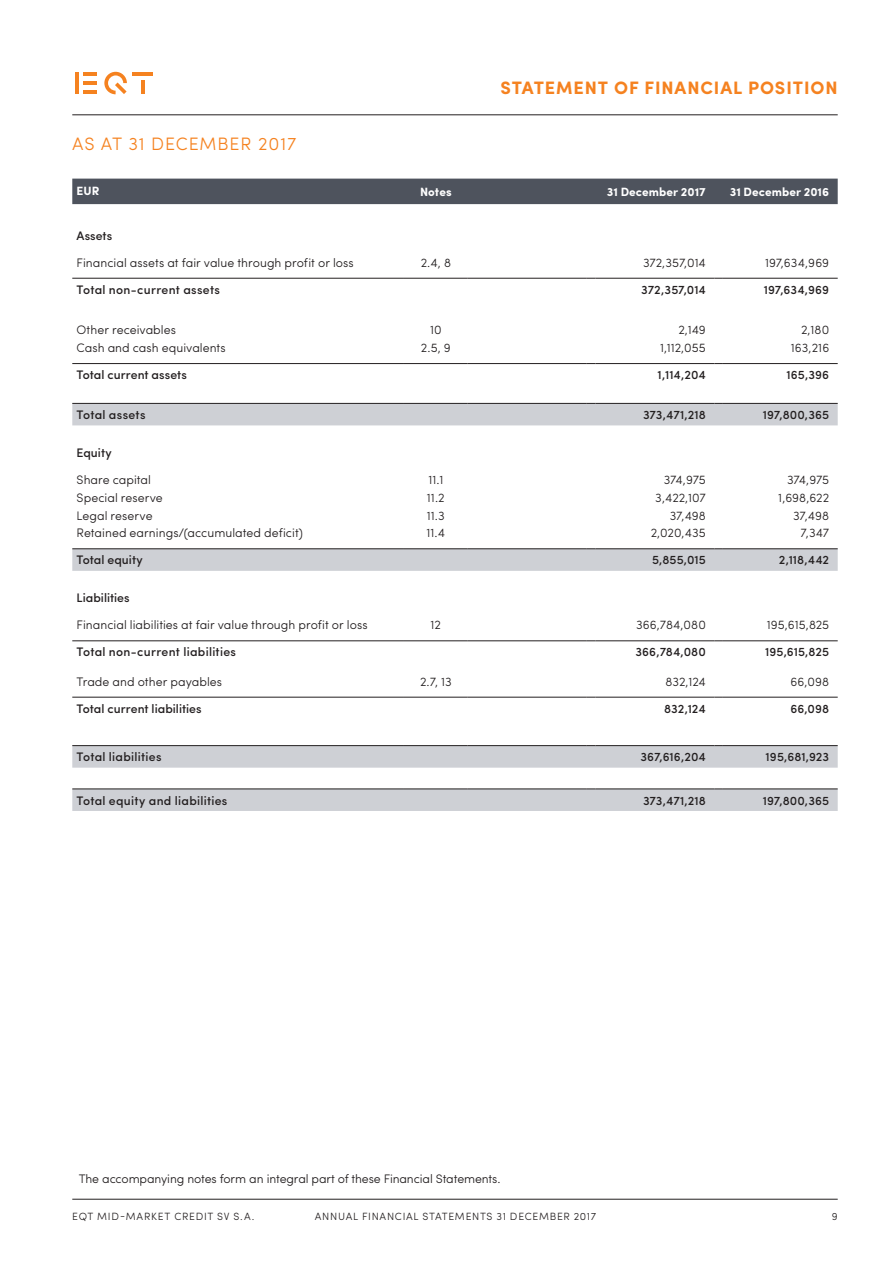
<style>
.page{position:relative;width:893px;height:1263px;background:#fff}
.page>*{position:absolute;margin:0;border:0;box-sizing:border-box;transform-origin:0 0}
.Rubrik_Fet_H{font:700 18px "Sofia Pro";letter-spacing:.05em;color:#f58220}
.Rubrik_Gemen_V{font:300 18px "Sofia Pro";letter-spacing:.05em;color:#f58220}
.Tabell_V{font:300 12.3px "Sofia Pro";color:#231f20}
.Summa_V{font:500 12.3px "Sofia Pro";letter-spacing:.015em;color:#231f20}
.Summa_H{font:500 12.3px "Sofia Pro";letter-spacing:.005em;color:#231f20}
.Tabell_H{font:300 12.3px "Sofia Pro";color:#231f20}
.Bröd{font:300 12.3px "Sofia Pro";letter-spacing:-.01em;color:#231f20}
.Tabell_C{font:300 12.3px "Sofia Pro";color:#231f20}
.Tabell_huvud_H{font:700 12px "Sofia Pro";letter-spacing:.005em;color:#fff}
.Tabell_huvud_C{font:700 12px "Sofia Pro";letter-spacing:.005em;color:#fff}
.Tabell_huvud_V{font:700 12px "Sofia Pro";color:#fff}
.t1{font:300 10.5px "Sofia Pro";letter-spacing:.07em;color:#231f20}
</style>
<div class="page">
<hr style="left:72px;top:1199px;width:766px;height:1px;background:#231f20">
<hr style="left:72px;top:115px;width:766px;height:1px;background:#231f20">
<hr style="left:132px;top:72px;width:21px;height:4px;background:#f58220">
<hr style="left:83px;top:72px;width:13px;height:4px;background:#f58220">
<hr style="left:83px;top:81px;width:13px;height:4px;background:#f58220">
<hr style="left:83px;top:90px;width:13px;height:4px;background:#f58220">
<hr style="left:76px;top:72px;width:3px;height:22px;background:#f58220">
<hr style="left:141px;top:80px;width:4px;height:14px;background:#f58220">
<svg style="left:104px;top:72px;width:23px;height:22px"></svg>
<div style="left:72px;top:179px;width:766px;height:25px;background:#4e535d"></div>
<svg style="left:72px;top:404px;width:766px;height:364px"></svg>
<hr style="left:72px;top:403px;width:332px;height:1px;background:#231f20">
<hr style="left:404px;top:403px;width:64px;height:1px;background:#231f20">
<hr style="left:468px;top:403px;width:119px;height:1px;background:#231f20">
<hr style="left:595px;top:403px;width:119px;height:1px;background:#231f20">
<hr style="left:723px;top:403px;width:115px;height:1px;background:#231f20">
<div style="left:72px;top:789px;width:766px;height:22px;background:#ced0d5"></div>
<hr style="left:723px;top:789px;width:115px;height:1px;background:#231f20">
<hr style="left:72px;top:745px;width:332px;height:1px;background:#231f20">
<hr style="left:404px;top:745px;width:64px;height:1px;background:#231f20">
<hr style="left:468px;top:745px;width:119px;height:1px;background:#231f20">
<hr style="left:595px;top:745px;width:119px;height:1px;background:#231f20">
<hr style="left:723px;top:745px;width:115px;height:1px;background:#231f20">
<hr style="left:72px;top:278px;width:332px;height:1px;background:#231f20">
<hr style="left:404px;top:278px;width:64px;height:1px;background:#231f20">
<hr style="left:468px;top:278px;width:119px;height:1px;background:#231f20">
<hr style="left:595px;top:278px;width:119px;height:1px;background:#231f20">
<hr style="left:723px;top:278px;width:115px;height:1px;background:#231f20">
<hr style="left:72px;top:363px;width:332px;height:1px;background:#231f20">
<hr style="left:404px;top:363px;width:64px;height:1px;background:#231f20">
<hr style="left:468px;top:363px;width:119px;height:1px;background:#231f20">
<hr style="left:595px;top:363px;width:119px;height:1px;background:#231f20">
<hr style="left:723px;top:363px;width:115px;height:1px;background:#231f20">
<hr style="left:72px;top:548px;width:332px;height:1px;background:#231f20">
<hr style="left:404px;top:548px;width:64px;height:1px;background:#231f20">
<hr style="left:468px;top:548px;width:119px;height:1px;background:#231f20">
<hr style="left:595px;top:548px;width:119px;height:1px;background:#231f20">
<hr style="left:723px;top:548px;width:115px;height:1px;background:#231f20">
<hr style="left:72px;top:640px;width:332px;height:1px;background:#231f20">
<hr style="left:404px;top:640px;width:64px;height:1px;background:#231f20">
<hr style="left:468px;top:640px;width:119px;height:1px;background:#231f20">
<hr style="left:595px;top:640px;width:119px;height:1px;background:#231f20">
<hr style="left:723px;top:640px;width:115px;height:1px;background:#231f20">
<hr style="left:72px;top:697px;width:332px;height:1px;background:#231f20">
<hr style="left:404px;top:697px;width:64px;height:1px;background:#231f20">
<hr style="left:468px;top:697px;width:119px;height:1px;background:#231f20">
<hr style="left:595px;top:697px;width:119px;height:1px;background:#231f20">
<hr style="left:723px;top:697px;width:115px;height:1px;background:#231f20">
<p class="Rubrik_Gemen_V" style="left:72px;top:130px;width:226px">AS AT 31 DECEMBER 2017</p>
<p class="Rubrik_Fet_H" style="left:500px;top:74px;width:339px">STATEMENT OF FINANCIAL POSITION</p>
<p class="Tabell_huvud_V" style="left:77px;top:181px;width:24px">EUR</p>
<p class="Tabell_huvud_C" style="left:420px;top:182px;width:33px">Notes</p>
<p class="Tabell_huvud_H" style="left:607px;top:182px;width:100px">31 December 2017</p>
<p class="Tabell_huvud_H" style="left:730px;top:182px;width:101px">31 December 2016</p>
<p class="Summa_V" style="left:77px;top:226px;width:37px">Assets</p>
<p class="Tabell_V" style="left:77px;top:253px;width:279px">Financial assets at fair value through profit or loss</p>
<p class="Tabell_C" style="left:421px;top:253px;width:32px">2.4, 8</p>
<p class="Tabell_H" style="left:643px;top:253px;width:64px">372,357,014</p>
<p class="Tabell_H" style="left:765px;top:253px;width:66px">197,634,969</p>
<p class="Summa_V" style="left:77px;top:280px;width:145px">Total non-current assets</p>
<p class="Summa_H" style="left:641px;top:280px;width:66px">372,357,014</p>
<p class="Summa_H" style="left:764px;top:280px;width:67px">197,634,969</p>
<p class="Tabell_V" style="left:77px;top:321px;width:101px">Other receivables</p>
<p class="Tabell_C" style="left:430px;top:321px;width:13px">10</p>
<p class="Tabell_H" style="left:678px;top:321px;width:29px">2,149</p>
<p class="Tabell_H" style="left:801px;top:321px;width:29px">2,180</p>
<p class="Tabell_V" style="left:77px;top:339px;width:151px">Cash and cash equivalents</p>
<p class="Tabell_C" style="left:421px;top:339px;width:31px">2.5, 9</p>
<p class="Tabell_H" style="left:660px;top:339px;width:47px">1,112,055</p>
<p class="Tabell_H" style="left:791px;top:339px;width:40px">163,216</p>
<p class="Summa_V" style="left:77px;top:366px;width:112px">Total current assets</p>
<p class="Summa_H" style="left:658px;top:366px;width:50px">1,114,204</p>
<p class="Summa_H" style="left:786px;top:366px;width:44px">165,396</p>
<p class="Summa_V" style="left:77px;top:406px;width:71px">Total assets</p>
<p class="Summa_H" style="left:643px;top:406px;width:64px">373,471,218</p>
<p class="Summa_H" style="left:763px;top:406px;width:68px">197,800,365</p>
<p class="Summa_V" style="left:77px;top:443px;width:37px">Equity</p>
<p class="Tabell_V" style="left:77px;top:471px;width:76px">Share capital</p>
<p class="Tabell_C" style="left:428px;top:471px;width:17px">11.1</p>
<p class="Tabell_H" style="left:664px;top:471px;width:44px">374,975</p>
<p class="Tabell_H" style="left:787px;top:471px;width:44px">374,975</p>
<p class="Tabell_V" style="left:77px;top:488px;width:88px">Special reserve</p>
<p class="Tabell_C" style="left:427px;top:488px;width:19px">11.2</p>
<p class="Tabell_H" style="left:655px;top:488px;width:52px">3,422,107</p>
<p class="Tabell_H" style="left:778px;top:488px;width:52px">1,698,622</p>
<p class="Tabell_V" style="left:77px;top:506px;width:78px">Legal reserve</p>
<p class="Tabell_C" style="left:427px;top:506px;width:20px">11.3</p>
<p class="Tabell_H" style="left:670px;top:506px;width:38px">37,498</p>
<p class="Tabell_H" style="left:793px;top:506px;width:38px">37,498</p>
<p class="Tabell_V" style="left:77px;top:524px;width:228px">Retained earnings/(accumulated deficit)</p>
<p class="Tabell_C" style="left:426px;top:524px;width:20px">11.4</p>
<p class="Tabell_H" style="left:651px;top:524px;width:57px">2,020,435</p>
<p class="Tabell_H" style="left:800px;top:524px;width:30px">7,347</p>
<p class="Summa_V" style="left:77px;top:551px;width:68px">Total equity</p>
<p class="Summa_H" style="left:652px;top:551px;width:55px">5,855,015</p>
<p class="Summa_H" style="left:779px;top:551px;width:52px">2,118,442</p>
<p class="Summa_V" style="left:77px;top:589px;width:55px">Liabilities</p>
<p class="Tabell_V" style="left:77px;top:616px;width:293px">Financial liabilities at fair value through profit or loss</p>
<p class="Tabell_C" style="left:431px;top:616px;width:12px">12</p>
<p class="Tabell_H" style="left:636px;top:616px;width:71px">366,784,080</p>
<p class="Tabell_H" style="left:767px;top:616px;width:64px">195,615,825</p>
<p class="Summa_V" style="left:77px;top:643px;width:161px">Total non-current liabilities</p>
<p class="Summa_H" style="left:636px;top:643px;width:72px">366,784,080</p>
<p class="Summa_H" style="left:765px;top:643px;width:66px">195,615,825</p>
<p class="Tabell_V" style="left:77px;top:672px;width:147px">Trade and other payables</p>
<p class="Tabell_C" style="left:420px;top:672px;width:33px">2.7, 13</p>
<p class="Tabell_H" style="left:666px;top:672px;width:42px">832,124</p>
<p class="Tabell_H" style="left:791px;top:672px;width:40px">66,098</p>
<p class="Summa_V" style="left:77px;top:699px;width:127px">Total current liabilities</p>
<p class="Summa_H" style="left:664px;top:699px;width:43px">832,124</p>
<p class="Summa_H" style="left:790px;top:699px;width:40px">66,098</p>
<p class="Summa_V" style="left:77px;top:748px;width:86px">Total liabilities</p>
<p class="Summa_H" style="left:640px;top:748px;width:67px">367,616,204</p>
<p class="Summa_H" style="left:766px;top:748px;width:65px">195,681,923</p>
<p class="Summa_V" style="left:77px;top:791px;width:152px">Total equity and liabilities</p>
<p class="Summa_H" style="left:643px;top:791px;width:64px">373,471,218</p>
<p class="Summa_H" style="left:763px;top:791px;width:68px">197,800,365</p>
<p class="Bröd" style="left:79px;top:1169px;width:423px">The accompanying notes form an integral part of these Financial Statements.</p>
<p class="t1" style="left:72px;top:1209px;width:184px">EQT MID-MARKET CREDIT SV S.A.</p>
<p class="t1" style="left:315px;top:1209px;width:283px">ANNUAL FINANCIAL STATEMENTS 31 DECEMBER 2017</p>
<p class="t1" style="left:832px;top:1209px;width:7px">9</p>
</div>
